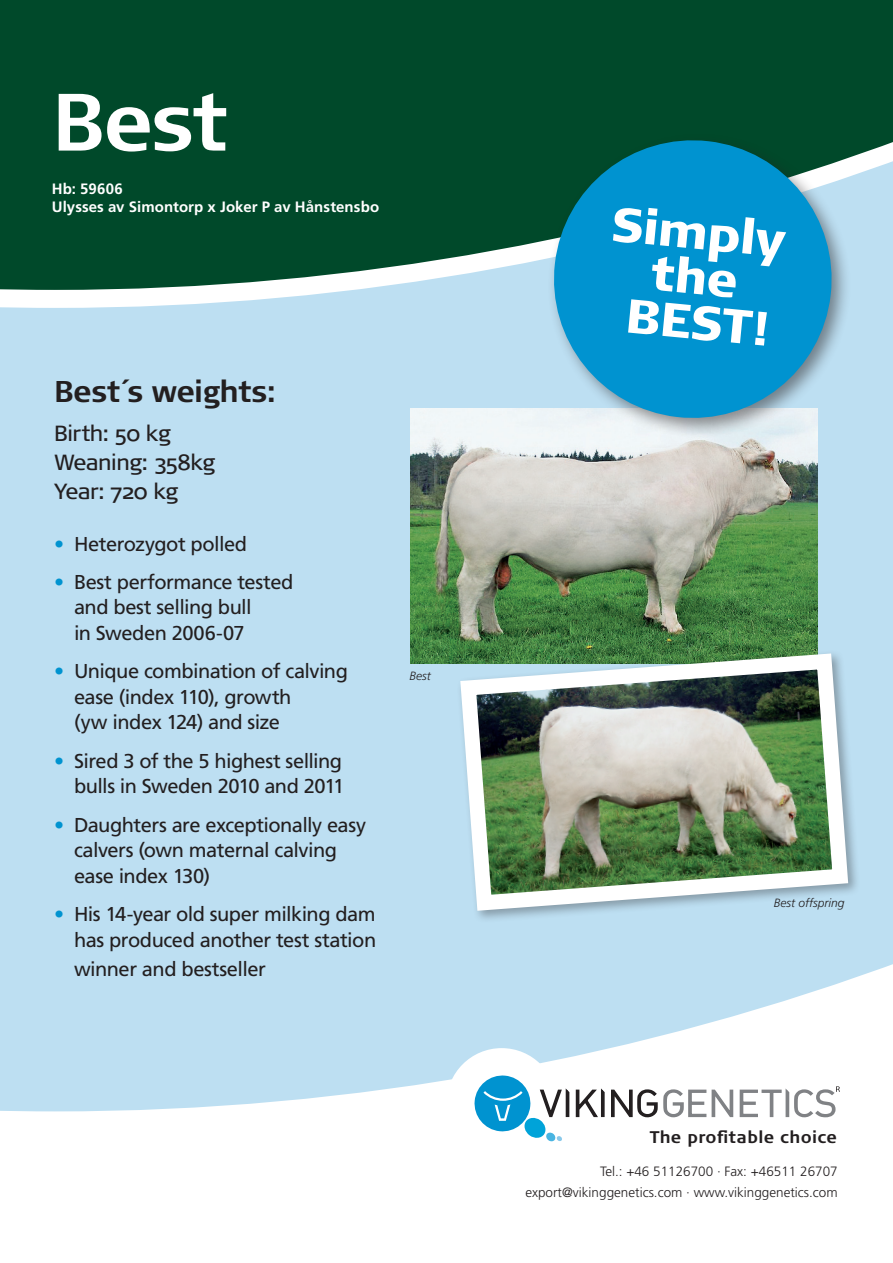
<style>
.page{position:relative;width:893px;height:1263px;background:#fff}
.page>*{position:absolute;margin:0;border:0;box-sizing:border-box;transform-origin:0 0}
.t1{font:700 81px "Signa Normal";color:#fff}
.t2{font:900 47.7px/44.8px "Signa Normal";color:#fff;text-align:center}
.t3{font:700 30px "Signa Normal";letter-spacing:-.015em;color:#231f20}
.t4{font:21.9px/29.2px "Signa Normal";letter-spacing:-.02em;color:#231f20}
.t5{font:20.1px/25.5px "Frutiger";letter-spacing:-.025em;color:#231f20}
.t6{font:700 16.8px "Signa Normal";letter-spacing:.02em;color:#231f20}
.t7{font:700 15px/18px "Frutiger";letter-spacing:.005em;color:#fff}
.t8{font:300 13.5px/21px "Frutiger";color:#231f20;text-align:right}
.t9{font:italic 300 12px "Frutiger";color:#231f20}
.s1{color:#0093d0}
</style>
<div class="page">
<div style="left:0;top:23px;width:893px;height:675px;background:#bddff2"></div>
<div style="left:0;top:506px;width:893px;height:627px;background:#bddff2"></div>
<svg style="left:0;top:0;width:893px;height:308px;background:#185b40"></svg>
<svg style="left:0;top:964px;width:893px;height:178px"></svg>
<img style="left:410px;top:408px;width:408px;height:255px">
<div style="left:546px;top:133px;width:306px;height:305px;background:#231f20;opacity:.5"></div>
<svg style="left:546px;top:133px;width:293px;height:293px;background:#2296c0"></svg>
<img style="left:452px;top:645px;width:404px;height:274px">
<div style="left:446px;top:1048px;width:111px;height:110px;background:#fff;border-radius:50%"></div>
<svg style="left:475px;top:1075px;width:365px;height:66px"></svg>
<h1 class="t1" style="left:52px;top:75px;width:178px">Best</h1>
<p class="t7" style="left:52px;top:180px;width:329px">Hb: 59606<br>Ulysses av Simontorp x Joker P av Hånstensbo</p>
<h3 class="t3" style="left:54px;top:374px;width:224px">Best´s weights:</h3>
<p class="t4" style="left:54px;top:419px;width:163px">Birth: 50 kg<br>Weaning: 358kg<br>Year: 720 kg</p>
<p class="t5" style="left:54px;top:531px;width:195px"><span class="s1">•</span> Heterozygot polled</p>
<p class="t5" style="left:74px;top:569px;width:221px;text-indent:-20px"><span class="s1">•</span> Best performance tested and best selling bull<br>in Sweden 2006-07</p>
<p class="t5" style="left:74px;top:658px;width:275px;text-indent:-20px"><span class="s1">•</span> Unique combination of calving ease (index 110), growth<br>(yw index 124) and size</p>
<p class="t5" style="left:54px;top:748px;width:292px;text-align:right"><span class="s1">•</span> Sired 3 of the 5 highest selling bulls in Sweden 2010 and 2011</p>
<p class="t5" style="left:74px;top:812px;width:294px;text-indent:-20px"><span class="s1">•</span> Daughters are exceptionally easy calvers (own maternal calving ease index 130)</p>
<p class="t5" style="left:54px;top:901px;width:324px;text-align:right"><span class="s1">•</span> His 14-year old super milking dam has produced another test station</p>
<p class="t5" style="left:74px;top:956px;width:193px">winner and bestseller</p>
<p class="t9" style="left:410px;top:668px;width:23px">Best</p>
<h2 class="t2" style="left:614px;top:200px;width:177px;rotate:6deg">Simply the<br>BEST!</h2>
<p class="t9" style="left:774px;top:896px;width:72px">Best offspring</p>
<p class="t6" style="left:650px;top:1127px;width:189px">The profitable choice</p>
<p class="t8" style="left:525px;top:1161px;width:314px">Tel.: +46 51126700 · Fax: +46511 26707 export@vikinggenetics.com · www.vikinggenetics.com</p>
</div>
